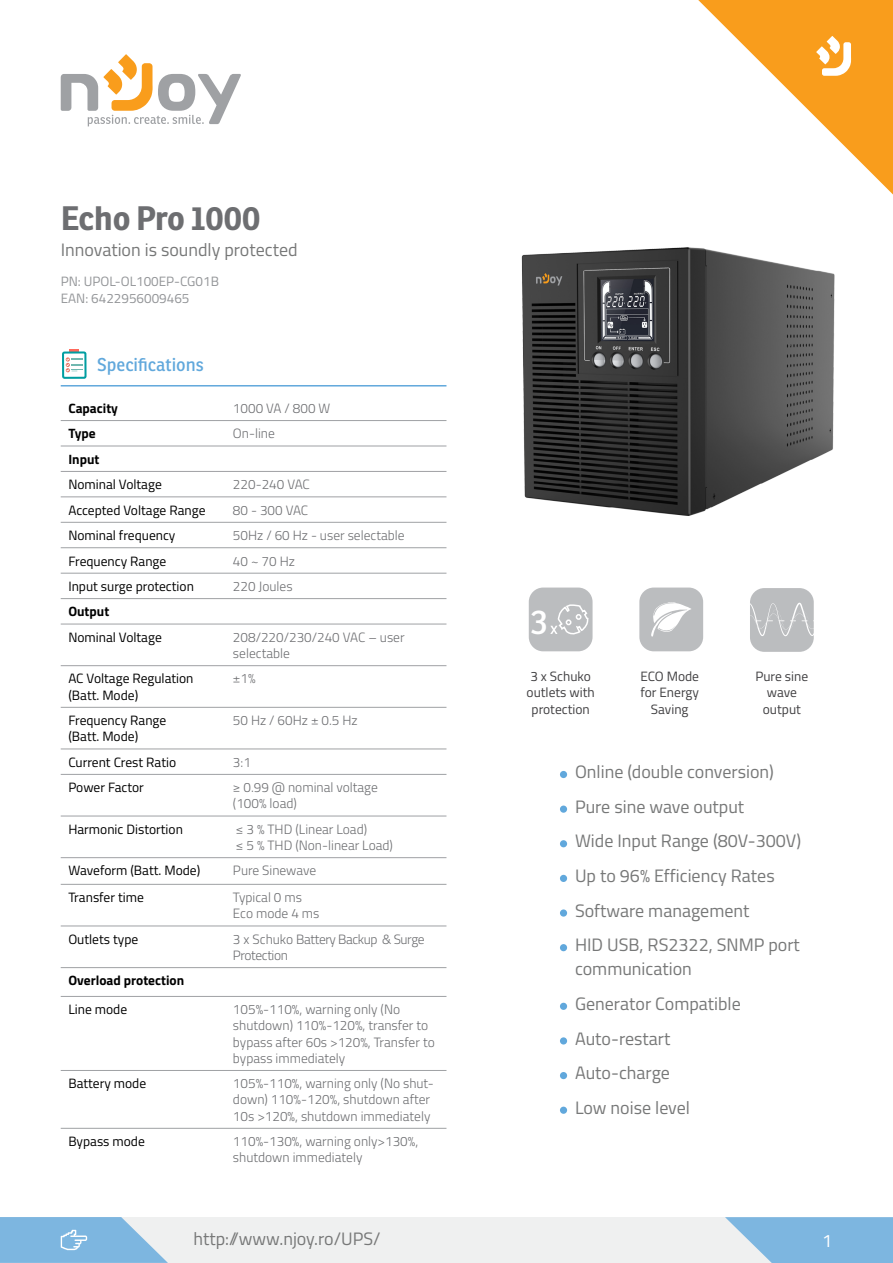
<style>
.page{position:relative;width:893px;height:1263px;background:#fff}
.page>*{position:absolute;margin:0;border:0;box-sizing:border-box;transform-origin:0 0}
.t1{font:33.6px "Ronnia";color:#fff}
.t2{font:700 33px "Ronnia";color:#6d6e71}
.t3{font:18px/34.7px "Titillium";color:#777878}
.t4{font:18px "Ronnia";color:#61a8dc}
.t5{font:18px "Titillium";color:#fff}
.t6{font:300 13.5px/16.2px "Titillium";color:#6d6e71}
.t7{font:13.5px/16.2px "Titillium";color:#000}
.t8{font:13.5px/16.5px "Titillium";color:#414042;text-align:center}
.t9{font:700 13.5px "Titillium";color:#000}
.t10{font:13.5px/17px "Titillium";color:#939598}
.t11{font:300 13.5px/16.2px "Titillium";letter-spacing:-.03em;color:#6d6e71}
</style>
<div class="page">
<div style="left:0;top:1217px;width:893px;height:46px;background:#eff0f0"></div>
<svg style="left:725px;top:1217px;width:168px;height:46px;background:#8dbee2"></svg>
<img style="left:521px;top:247px;width:314px;height:269px">
<svg style="left:698px;top:0;width:195px;height:194px"></svg>
<svg style="left:61px;top:54px;width:180px;height:72px"></svg>
<svg style="left:0;top:1217px;width:168px;height:46px;background:#8fbfe2"></svg>
<hr style="left:61px;top:385px;width:385px;height:1px;background:#61a8dc">
<div style="left:62px;top:351px;width:25px;height:28px;border:2px solid #009ea1;border-radius:2px"></div>
<svg style="left:66px;top:349px;width:17px;height:23px"></svg>
<div style="left:560px;top:771px;width:7px;height:7px;background:#61a8dc;border-radius:50%"></div>
<div style="left:560px;top:805px;width:7px;height:8px;background:#61a8dc;border-radius:50%"></div>
<div style="left:560px;top:840px;width:7px;height:7px;background:#61a8dc;border-radius:50%"></div>
<div style="left:560px;top:875px;width:7px;height:7px;background:#61a8dc;border-radius:50%"></div>
<div style="left:560px;top:909px;width:7px;height:8px;background:#61a8dc;border-radius:50%"></div>
<div style="left:560px;top:944px;width:7px;height:7px;background:#61a8dc;border-radius:50%"></div>
<div style="left:560px;top:1003px;width:7px;height:7px;background:#61a8dc;border-radius:50%"></div>
<div style="left:560px;top:1037px;width:7px;height:7px;background:#61a8dc;border-radius:50%"></div>
<div style="left:560px;top:1072px;width:7px;height:7px;background:#61a8dc;border-radius:50%"></div>
<div style="left:560px;top:1106px;width:7px;height:8px;background:#61a8dc;border-radius:50%"></div>
<div style="left:529px;top:587px;width:64px;height:64px;background:#bbbdbf;border-radius:14px"></div>
<div style="left:639px;top:587px;width:64px;height:64px;background:#bbbdbf;border-radius:14px"></div>
<div style="left:750px;top:588px;width:64px;height:64px;background:#bbbdbf;border-radius:14px"></div>
<svg style="left:550px;top:604px;width:39px;height:31px"></svg>
<hr style="left:61px;top:420px;width:155px;height:1px;background:#9fa1a4">
<hr style="left:216px;top:420px;width:230px;height:1px;background:#9fa1a4">
<hr style="left:61px;top:446px;width:155px;height:1px;background:#9fa1a4">
<hr style="left:216px;top:446px;width:230px;height:1px;background:#9fa1a4">
<hr style="left:61px;top:471px;width:155px;height:1px;background:#9fa1a4">
<hr style="left:216px;top:471px;width:230px;height:1px;background:#9fa1a4">
<hr style="left:61px;top:496px;width:155px;height:1px;background:#9fa1a4">
<hr style="left:216px;top:496px;width:230px;height:1px;background:#9fa1a4">
<hr style="left:61px;top:522px;width:155px;height:1px;background:#9fa1a4">
<hr style="left:216px;top:522px;width:230px;height:1px;background:#9fa1a4">
<hr style="left:61px;top:547px;width:155px;height:1px;background:#9fa1a4">
<hr style="left:216px;top:547px;width:230px;height:1px;background:#9fa1a4">
<hr style="left:61px;top:573px;width:155px;height:1px;background:#9fa1a4">
<hr style="left:216px;top:573px;width:230px;height:1px;background:#9fa1a4">
<hr style="left:61px;top:598px;width:155px;height:1px;background:#9fa1a4">
<hr style="left:216px;top:598px;width:230px;height:1px;background:#9fa1a4">
<hr style="left:61px;top:624px;width:155px;height:1px;background:#9fa1a4">
<hr style="left:216px;top:624px;width:230px;height:1px;background:#9fa1a4">
<hr style="left:61px;top:665px;width:155px;height:1px;background:#9fa1a4">
<hr style="left:216px;top:665px;width:230px;height:1px;background:#9fa1a4">
<hr style="left:61px;top:707px;width:155px;height:1px;background:#9fa1a4">
<hr style="left:216px;top:707px;width:230px;height:1px;background:#9fa1a4">
<hr style="left:61px;top:748px;width:155px;height:1px;background:#9fa1a4">
<hr style="left:216px;top:748px;width:230px;height:1px;background:#9fa1a4">
<hr style="left:61px;top:774px;width:155px;height:1px;background:#9fa1a4">
<hr style="left:216px;top:774px;width:230px;height:1px;background:#9fa1a4">
<hr style="left:61px;top:816px;width:155px;height:1px;background:#9fa1a4">
<hr style="left:216px;top:816px;width:230px;height:1px;background:#9fa1a4">
<hr style="left:61px;top:857px;width:155px;height:1px;background:#9fa1a4">
<hr style="left:216px;top:857px;width:230px;height:1px;background:#9fa1a4">
<hr style="left:61px;top:925px;width:155px;height:1px;background:#9fa1a4">
<hr style="left:216px;top:925px;width:230px;height:1px;background:#9fa1a4">
<hr style="left:61px;top:967px;width:155px;height:1px;background:#9fa1a4">
<hr style="left:216px;top:967px;width:230px;height:1px;background:#9fa1a4">
<hr style="left:61px;top:884px;width:155px;height:1px;background:#9fa1a4">
<hr style="left:216px;top:884px;width:230px;height:1px;background:#9fa1a4">
<hr style="left:61px;top:996px;width:155px;height:1px;background:#9fa1a4">
<hr style="left:216px;top:996px;width:230px;height:1px;background:#9fa1a4">
<hr style="left:61px;top:1070px;width:155px;height:1px;background:#9fa1a4">
<hr style="left:216px;top:1070px;width:230px;height:1px;background:#9fa1a4">
<hr style="left:61px;top:1128px;width:155px;height:1px;background:#9fa1a4">
<hr style="left:216px;top:1128px;width:230px;height:1px;background:#9fa1a4">
<svg style="left:750px;top:603px;width:64px;height:33px"></svg>
<svg style="left:651px;top:602px;width:40px;height:35px"></svg>
<h2 class="t2" style="left:61px;top:197px;width:201px">Echo Pro 1000</h2>
<h3 class="t3" style="left:61px;top:232px;width:238px">Innovation is soundly protected</h3>
<p class="t10" style="left:61px;top:272px;width:160px">PN: UPOL-OL100EP-CG01B<br>EAN: 6422956009465</p>
<h3 class="t4" style="left:97px;top:353px;width:108px">Specifications</h3>
<p class="t9" style="left:68px;top:398px;width:51px">Capacity</p>
<p class="t6" style="left:233px;top:399px;width:99px">1000 VA / 800 W</p>
<p class="t9" style="left:68px;top:423px;width:29px">Type</p>
<p class="t6" style="left:233px;top:425px;width:43px">On-line</p>
<p class="t9" style="left:68px;top:449px;width:33px">Input</p>
<p class="t7" style="left:68px;top:476px;width:95px">Nominal Voltage</p>
<p class="t6" style="left:233px;top:476px;width:78px">220-240 VAC</p>
<p class="t7" style="left:68px;top:501px;width:139px">Accepted Voltage Range</p>
<p class="t6" style="left:233px;top:501px;width:77px">80 - 300 VAC</p>
<p class="t7" style="left:68px;top:527px;width:109px">Nominal frequency</p>
<p class="t6" style="left:233px;top:527px;width:173px">50Hz / 60 Hz - user selectable</p>
<p class="t7" style="left:68px;top:552px;width:99px">Frequency Range</p>
<p class="t6" style="left:233px;top:552px;width:63px">40 ~ 70 Hz</p>
<p class="t7" style="left:68px;top:577px;width:127px">Input surge protection</p>
<p class="t6" style="left:233px;top:577px;width:61px">220 Joules</p>
<p class="t9" style="left:68px;top:601px;width:42px">Output</p>
<p class="t7" style="left:68px;top:628px;width:95px">Nominal Voltage</p>
<p class="t6" style="left:233px;top:628px;width:173px">208/220/230/240 VAC – user selectable</p>
<p class="t7" style="left:68px;top:670px;width:127px">AC Voltage Regulation (Batt. Mode)</p>
<p class="t6" style="left:233px;top:670px;width:24px">±1%</p>
<p class="t7" style="left:68px;top:712px;width:99px">Frequency Range (Batt. Mode)</p>
<p class="t6" style="left:233px;top:712px;width:126px">50 Hz / 60Hz ± 0.5 Hz</p>
<p class="t7" style="left:68px;top:753px;width:109px">Current Crest Ratio</p>
<p class="t6" style="left:233px;top:753px;width:19px">3:1</p>
<p class="t7" style="left:68px;top:779px;width:77px">Power Factor</p>
<p class="t6" style="left:233px;top:779px;width:146px">≥ 0.99 @ nominal voltage (100% load)</p>
<p class="t7" style="left:68px;top:820px;width:116px">Harmonic Distortion</p>
<p class="t6" style="left:236px;top:820px;width:159px">≤ 3 % THD (Linear Load)<br>≤ 5 % THD (Non-linear Load)</p>
<p class="t7" style="left:68px;top:862px;width:133px">Waveform (Batt. Mode)</p>
<p class="t6" style="left:233px;top:862px;width:85px">Pure Sinewave</p>
<p class="t7" style="left:68px;top:889px;width:77px">Transfer time</p>
<p class="t6" style="left:233px;top:889px;width:88px">Typical 0 ms<br>Eco mode 4 ms</p>
<p class="t7" style="left:68px;top:930px;width:71px">Outlets type</p>
<p class="t11" style="left:233px;top:930px;width:193px">3 x Schuko Battery Backup &amp; Surge<br>Protection</p>
<p class="t9" style="left:68px;top:970px;width:117px">Overload protection</p>
<p class="t7" style="left:68px;top:1001px;width:60px">Line mode</p>
<p class="t6" style="left:233px;top:1001px;width:203px">105%-110%, warning only (No shutdown) 110%-120%, transfer to bypass after 60s &gt;120%, Transfer to bypass immediately</p>
<p class="t7" style="left:68px;top:1075px;width:79px">Battery mode</p>
<p class="t6" style="left:233px;top:1075px;width:202px">105%-110%, warning only (No shut&shy;down) 110%-120%, shutdown after<br>10s &gt;120%, shutdown immediately</p>
<p class="t7" style="left:68px;top:1133px;width:78px">Bypass mode</p>
<p class="t6" style="left:233px;top:1133px;width:187px">110%-130%, warning only&gt;130%, shutdown immediately</p>
<h1 class="t1" style="left:531px;top:601px;width:19px">3</h1>
<p class="t8" style="left:527px;top:667px;width:70px">3 x Schuko outlets with protection</p>
<p class="t8" style="left:640px;top:667px;width:60px">ECO Mode for Energy<br>Saving</p>
<p class="t8" style="left:755px;top:667px;width:54px">Pure sine wave output</p>
<h3 class="t3" style="left:575px;top:753px;width:228px">Online (double conversion)<br>Pure sine wave output<br>Wide Input Range (80V-300V)<br>Up to 96% Efficiency Rates<br>Software management<br>HID USB, RS2322, SNMP port</h3>
<h3 class="t3" style="left:575px;top:951px;width:167px">communication<br>Generator Compatible<br>Auto-restart<br>Auto-charge<br>Low noise level</h3>
<h3 class="t3" style="left:193px;top:1220px;width:189px">http://www.njoy.ro/UPS/</h3>
<h3 class="t5" style="left:822px;top:1227px;width:12px">1</h3>
</div>
